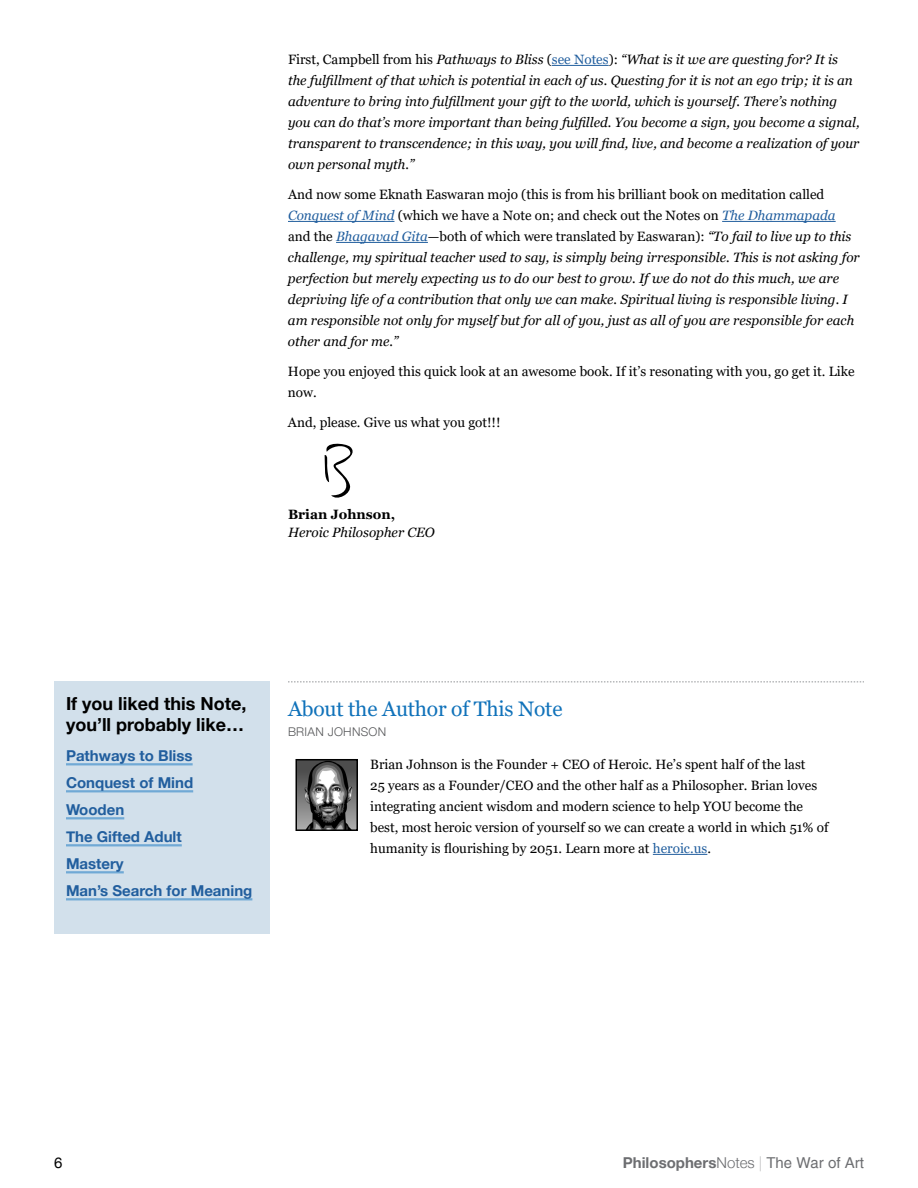
<style>
.page{position:relative;width:918px;height:1188px;background:#fff}
.page>*{position:absolute;margin:0;border:0;box-sizing:border-box;transform-origin:0 0}
.t1{font:21px "Georgia";letter-spacing:-.01em;color:#1072ba}
.t2{font:700 18px/21.6px "Helvetica Neue";color:#000}
.t3{font:700 15px/27px "Helvetica Neue";color:#215e9e}
.t4{font:700 15px "Helvetica Neue";color:#6d6e71}
.t5{font:15px "Helvetica Neue";color:#000}
.t6{font:italic 13.5px/21px "Georgia";color:#000}
.t7{font:13.5px/21px "Georgia";color:#000}
.t8{font:700 13.5px "Georgia";color:#000}
.t9{font:300 12px "Helvetica Neue";letter-spacing:.025em;color:#58595b}
.s1{font-style:normal}
.s2{font-style:normal;color:#215e9e}
.s3{color:#215e9e}
.s4{font-weight:300}
.s5{font-weight:200}
.s6{font-family:"Helvetica";font-weight:400}
</style>
<div class="page">
<hr style="left:552px;top:65px;width:57px;height:1px;background:#215e9e">
<hr style="left:288px;top:221px;width:106px;height:1px;background:#215e9e">
<hr style="left:722px;top:221px;width:114px;height:1px;background:#215e9e">
<hr style="left:336px;top:242px;width:92px;height:1px;background:#215e9e">
<div style="left:54px;top:682px;width:216px;height:252px;background:#d2e0eb"></div>
<hr style="left:66px;top:763px;width:127px;height:2px;background:#70a9d5">
<hr style="left:66px;top:790px;width:127px;height:2px;background:#70a9d5">
<hr style="left:66px;top:817px;width:58px;height:2px;background:#70a9d5">
<hr style="left:66px;top:844px;width:116px;height:2px;background:#70a9d5">
<hr style="left:66px;top:871px;width:58px;height:2px;background:#70a9d5">
<hr style="left:66px;top:898px;width:186px;height:2px;background:#70a9d5">
<svg style="left:288px;top:682px;width:576px;height:1px"></svg>
<img style="left:299px;top:762px;width:56px;height:66px">
<div style="left:296px;top:759px;width:62px;height:72px;border:2px solid #000"></div>
<hr style="left:653px;top:854px;width:54px;height:1px;background:#215e9e">
<svg style="left:324px;top:443px;width:29px;height:55px"></svg>
<p class="t6" style="left:288px;top:49px;width:573px"><span class="s1">First, Campbell from his</span> Pathways to Bliss <span class="s1">(</span><span class="s2">see Notes</span><span class="s1">):</span> “What is it we are questing for? It is the fulfillment of that which is potential in each of us. Questing for it is not an ego trip; it is an adventure to bring into fulfillment your gift to the world, which is yourself. There’s nothing you can do that’s more important than being fulfilled. You become a sign, you become a signal, transparent to transcendence; in this way, you will find, live, and become a realization of your own personal myth.”</p>
<p class="t6" style="left:288px;top:184px;width:573px"><span class="s1">And now some Eknath Easwaran mojo (this is from his brilliant book on meditation called </span><span class="s3">Conquest of Mind</span> <span class="s1">(which we have a Note on; and check out the Notes on</span> <span class="s3">The Dhammapada </span><span class="s1">and the</span> <span class="s3">Bhagavad Gita</span><span class="s1">—both of which were translated by Easwaran):</span> “To fail to live up to this challenge, my spiritual teacher used to say, is simply being irresponsible. This is not asking for perfection but merely expecting us to do our best to grow. If we do not do this much, we are depriving life of a contribution that only we can make. Spiritual living is responsible living. I am responsible not only for myself but for all of you, just as all of you are responsible for each other and for me.”</p>
<p class="t7" style="left:288px;top:361px;width:568px">Hope you enjoyed this quick look at an awesome book. If it’s resonating with you, go get it. Like now.</p>
<p class="t7" style="left:288px;top:412px;width:214px">And, please. Give us what you got!!!</p>
<p class="t8" style="left:288px;top:505px;width:109px">Brian Johnson,</p>
<p class="t6" style="left:288px;top:522px;width:148px">Heroic Philosopher CEO</p>
<h2 class="t2" style="left:66px;top:693px;width:182px">If you liked this Note, you’ll probably like…</h2>
<p class="t3" style="left:66px;top:743px;width:188px">Pathways to Bliss<br>Conquest of Mind<br>Wooden<br>The Gifted Adult<br>Mastery<br>Man’s Search for Meaning</p>
<h1 class="t1" style="left:288px;top:696px;width:276px">About the Author of This Note</h1>
<p class="t9" style="left:288px;top:725px;width:100px">BRIAN JOHNSON</p>
<p class="t7" style="left:370px;top:754px;width:460px">Brian Johnson is the Founder + CEO of Heroic. He’s spent half of the last<br>25 years as a Founder/CEO and the other half as a Philosopher. Brian loves integrating ancient wisdom and modern science to help YOU become the best, most heroic version of yourself so we can create a world in which 51% of humanity is flourishing by 2051. Learn more at <span class="s3">heroic.us</span>.</p>
<p class="t5" style="left:54px;top:1152px;width:10px">6</p>
<p class="t4" style="left:623px;top:1151px;width:243px">Philosophers<span class="s4">Notes</span> <span class="s5">|</span> <span class="s6">The War of Art</span></p>
</div>
